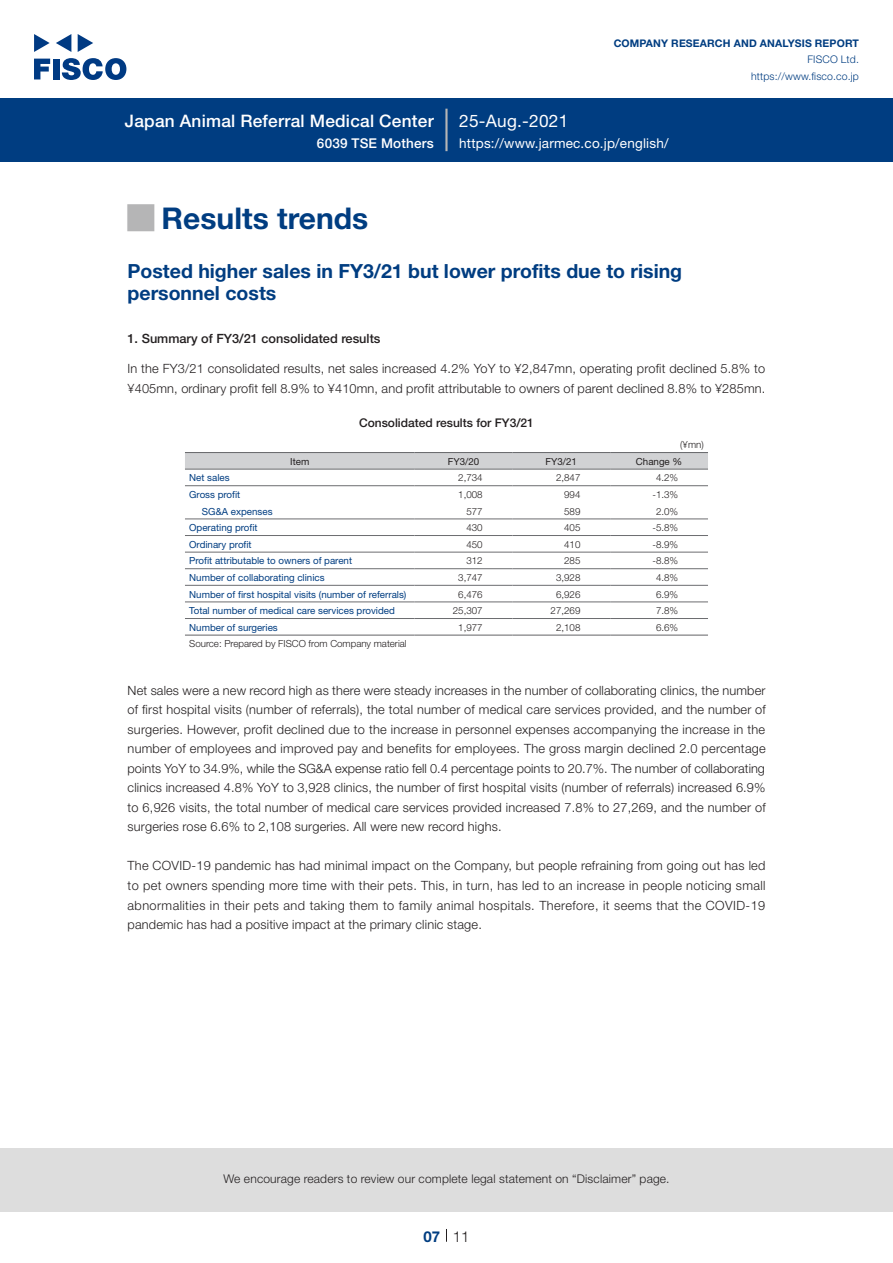
<style>
.page{position:relative;width:893px;height:1263px;background:#fff}
.page>*{position:absolute;margin:0;border:0;box-sizing:border-box;transform-origin:0 0}
.t1{font:700 30px "Helvetica Neue LT Std";color:#003d81}
.t2{font:27px "Hiragino UD Sans Std W6";color:#b5b5b6}
.t3{font:700 19.5px/22.5px "Helvetica Neue LT Std";color:#003d81}
.t4{font:500 17.25px "Helvetica Neue LT Std";letter-spacing:.015em;color:#fff}
.t5{font:17.25px "Helvetica Neue LT Std";letter-spacing:.015em;color:#fff}
.t6{font:300 15px "Helvetica Neue LT Std";color:#231f20}
.t7{font:700 15px "Helvetica Neue LT Std";color:#003d81}
.t8{font:13.5px "Helvetica Neue LT Std";letter-spacing:.015em;color:#fff}
.t9{font:500 13.5px "Helvetica Neue LT Std";letter-spacing:.015em;color:#fff}
.t10{font:300 12.75px/19.5px "Helvetica Neue LT Std";letter-spacing:.015em;color:#231f20;text-align:justify}
.t11{font:500 12.75px "Helvetica Neue LT Std";color:#231f20}
.t12{font:300 12px "Helvetica Neue LT Std";letter-spacing:.015em;color:#231f20}
.t13{font:500 12px "Helvetica Neue LT Std";color:#231f20}
.t14{font:700 10.5px "Helvetica Neue LT Std";letter-spacing:.015em;color:#003d81}
.t15{font:300 10.5px/16.5px "Helvetica Neue LT Std";letter-spacing:.015em;color:#003d81;text-align:right}
.t16{font:9.75px "Helvetica Neue LT Std";color:#003d81}
.t17{font:300 9.75px "Helvetica Neue LT Std";color:#231f20}
.t18{font:9.75px "Helvetica Neue LT Std";color:#231f20}
</style>
<div class="page">
<div style="left:0;top:1148px;width:893px;height:64px;background:#ddd"></div>
<svg style="left:34px;top:59px;width:16px;height:20px"></svg>
<div style="left:53px;top:59px;width:6px;height:20px;background:#003a83"></div>
<svg style="left:62px;top:58px;width:64px;height:22px"></svg>
<svg style="left:34px;top:34px;width:16px;height:18px"></svg>
<svg style="left:78px;top:34px;width:15px;height:18px"></svg>
<svg style="left:56px;top:34px;width:15px;height:18px"></svg>
<div style="left:0;top:98px;width:893px;height:64px;background:#003d81"></div>
<hr style="left:445px;top:109px;width:3px;height:42px;background:#b5b5b6">
<svg style="left:446px;top:1229px;width:1px;height:13px"></svg>
<div style="left:185px;top:453px;width:523px;height:16px;background:#d1d2d4"></div>
<hr style="left:185px;top:469px;width:230px;height:1px;background:#6c6d70">
<hr style="left:415px;top:469px;width:97px;height:1px;background:#6c6d70">
<hr style="left:512px;top:469px;width:98px;height:1px;background:#6c6d70">
<hr style="left:610px;top:469px;width:98px;height:1px;background:#6c6d70">
<hr style="left:185px;top:485px;width:230px;height:1px;background:#6c6d70">
<hr style="left:415px;top:485px;width:97px;height:1px;background:#6c6d70">
<hr style="left:512px;top:485px;width:98px;height:1px;background:#6c6d70">
<hr style="left:610px;top:485px;width:98px;height:1px;background:#6c6d70">
<hr style="left:185px;top:519px;width:230px;height:1px;background:#6c6d70">
<hr style="left:415px;top:519px;width:97px;height:1px;background:#6c6d70">
<hr style="left:512px;top:519px;width:98px;height:1px;background:#6c6d70">
<hr style="left:610px;top:519px;width:98px;height:1px;background:#6c6d70">
<hr style="left:185px;top:535px;width:230px;height:1px;background:#6c6d70">
<hr style="left:415px;top:535px;width:97px;height:1px;background:#6c6d70">
<hr style="left:512px;top:535px;width:98px;height:1px;background:#6c6d70">
<hr style="left:610px;top:535px;width:98px;height:1px;background:#6c6d70">
<hr style="left:185px;top:552px;width:230px;height:1px;background:#6c6d70">
<hr style="left:415px;top:552px;width:97px;height:1px;background:#6c6d70">
<hr style="left:512px;top:552px;width:98px;height:1px;background:#6c6d70">
<hr style="left:610px;top:552px;width:98px;height:1px;background:#6c6d70">
<hr style="left:185px;top:568px;width:230px;height:1px;background:#6c6d70">
<hr style="left:415px;top:568px;width:97px;height:1px;background:#6c6d70">
<hr style="left:512px;top:568px;width:98px;height:1px;background:#6c6d70">
<hr style="left:610px;top:568px;width:98px;height:1px;background:#6c6d70">
<hr style="left:185px;top:585px;width:230px;height:1px;background:#6c6d70">
<hr style="left:415px;top:585px;width:97px;height:1px;background:#6c6d70">
<hr style="left:512px;top:585px;width:98px;height:1px;background:#6c6d70">
<hr style="left:610px;top:585px;width:98px;height:1px;background:#6c6d70">
<hr style="left:185px;top:602px;width:230px;height:1px;background:#6c6d70">
<hr style="left:415px;top:602px;width:97px;height:1px;background:#6c6d70">
<hr style="left:512px;top:602px;width:98px;height:1px;background:#6c6d70">
<hr style="left:610px;top:602px;width:98px;height:1px;background:#6c6d70">
<hr style="left:185px;top:618px;width:230px;height:1px;background:#6c6d70">
<hr style="left:415px;top:618px;width:97px;height:1px;background:#6c6d70">
<hr style="left:512px;top:618px;width:98px;height:1px;background:#6c6d70">
<hr style="left:610px;top:618px;width:98px;height:1px;background:#6c6d70">
<hr style="left:185px;top:452px;width:230px;height:1px;background:#6c6d70">
<hr style="left:415px;top:452px;width:97px;height:1px;background:#6c6d70">
<hr style="left:512px;top:452px;width:98px;height:1px;background:#6c6d70">
<hr style="left:610px;top:452px;width:98px;height:1px;background:#6c6d70">
<hr style="left:185px;top:635px;width:230px;height:1px;background:#6c6d70">
<hr style="left:415px;top:635px;width:97px;height:1px;background:#6c6d70">
<hr style="left:512px;top:635px;width:98px;height:1px;background:#6c6d70">
<hr style="left:610px;top:635px;width:98px;height:1px;background:#6c6d70">
<h3 class="t4" style="left:125px;top:110px;width:310px">Japan Animal Referral Medical Center</h3>
<p class="t9" style="left:317px;top:135px;width:118px">6039 TSE Mothers</p>
<h3 class="t5" style="left:459px;top:110px;width:111px">25-Aug.-2021</h3>
<p class="t14" style="left:614px;top:37px;width:247px">COMPANY RESEARCH AND ANALYSIS REPORT</p>
<p class="t15" style="left:751px;top:51px;width:109px">FISCO Ltd. https://www.fisco.co j p.</p>
<p class="t8" style="left:459px;top:135px;width:211px">https://www.jarmec.co j p. /english/</p>
<h2 class="t2" style="left:128px;top:197px;width:28px">█</h2>
<h3 class="t3" style="left:128px;top:259px;width:556px">Posted higher sales in FY3/21 but lower profits due to rising personnel costs</h3>
<p class="t11" style="left:128px;top:331px;width:254px">1. Summary of FY3/21 consolidated results</p>
<p class="t10" style="left:128px;top:359px;width:639px">In the FY3/21 consolidated results, net sales increased 4.2% YoY to ¥2,847mn, operating profit declined 5.8% to ¥405mn, ordinary profit fell 8.9% to ¥410mn, and profit attributable to owners of parent declined 8.8% to ¥285mn.</p>
<p class="t13" style="left:359px;top:416px;width:176px">Consolidated results for FY3/21</p>
<p class="t17" style="left:680px;top:439px;width:25px">¥( mn(</p>
<p class="t18" style="left:636px;top:456px;width:48px">Change %</p>
<h1 class="t1" style="left:162px;top:200px;width:208px">Results trends</h1>
<p class="t18" style="left:448px;top:456px;width:33px">FY3/20</p>
<p class="t18" style="left:546px;top:456px;width:33px">FY3/21</p>
<p class="t18" style="left:290px;top:456px;width:21px">Item</p>
<p class="t16" style="left:189px;top:472px;width:42px">Net sales</p>
<p class="t17" style="left:458px;top:472px;width:26px">2,734</p>
<p class="t17" style="left:556px;top:472px;width:26px">2,847</p>
<p class="t17" style="left:656px;top:472px;width:24px">4.2%</p>
<p class="t16" style="left:189px;top:489px;width:53px">Gross profit</p>
<p class="t17" style="left:458px;top:489px;width:26px">1,008</p>
<p class="t17" style="left:564px;top:489px;width:18px">994</p>
<p class="t17" style="left:652px;top:489px;width:27px">-1.3%</p>
<p class="t16" style="left:202px;top:505px;width:72px">SG&amp;A expenses</p>
<p class="t17" style="left:466px;top:505px;width:18px">577</p>
<p class="t17" style="left:564px;top:505px;width:18px">589</p>
<p class="t17" style="left:656px;top:505px;width:24px">2.0%</p>
<p class="t16" style="left:189px;top:522px;width:70px">Operating profit</p>
<p class="t17" style="left:466px;top:522px;width:18px">430</p>
<p class="t17" style="left:564px;top:522px;width:18px">405</p>
<p class="t17" style="left:652px;top:522px;width:27px">-5.8%</p>
<p class="t16" style="left:189px;top:539px;width:64px">Ordinary profit</p>
<p class="t17" style="left:466px;top:538px;width:18px">450</p>
<p class="t17" style="left:564px;top:538px;width:18px">410</p>
<p class="t17" style="left:652px;top:538px;width:27px">-8.9%</p>
<p class="t16" style="left:189px;top:555px;width:164px">Profit attributable to owners of parent</p>
<p class="t17" style="left:466px;top:555px;width:18px">312</p>
<p class="t17" style="left:564px;top:555px;width:18px">285</p>
<p class="t17" style="left:652px;top:555px;width:27px">-8.8%</p>
<p class="t16" style="left:189px;top:572px;width:137px">Number of collaborating clinics</p>
<p class="t17" style="left:458px;top:572px;width:26px">3,747</p>
<p class="t17" style="left:556px;top:572px;width:26px">3,928</p>
<p class="t17" style="left:656px;top:572px;width:24px">4.8%</p>
<p class="t16" style="left:189px;top:588px;width:219px">Number of first hospital visits (number of referrals(</p>
<p class="t17" style="left:458px;top:588px;width:26px">6,476</p>
<p class="t17" style="left:556px;top:588px;width:26px">6,926</p>
<p class="t17" style="left:656px;top:588px;width:24px">6.9%</p>
<p class="t16" style="left:189px;top:605px;width:207px">Total number of medical care services provided</p>
<p class="t17" style="left:453px;top:605px;width:31px">25,307</p>
<p class="t17" style="left:551px;top:605px;width:31px">27,269</p>
<p class="t17" style="left:656px;top:605px;width:24px">7.8%</p>
<p class="t17" style="left:656px;top:621px;width:24px">6.6%</p>
<p class="t16" style="left:189px;top:622px;width:90px">Number of surgeries</p>
<p class="t17" style="left:189px;top:638px;width:219px">Source: Prepared by FISCO from Company material</p>
<p class="t10" style="left:128px;top:680px;width:640px">Net sales were a new record high as there were steady increases in the number of collaborating clinics, the number of first hospital visits (number of referrals ,) the total number of medical care services provided, and the number of surgeries. However, profit declined due to the increase in personnel expenses accompanying the increase in the number of employees and improved pay and benefits for employees. The gross margin declined 2.0 percentage points YoY to 34.9%, while the SG&amp;A expense ratio fell 0.4 percentage points to 20.7%. The number of collaborating clinics increased 4.8% YoY to 3,928 clinics, the number of first hospital visits (number of referrals) increased 6.9% to 6,926 visits, the total number of medical care services provided increased 7.8% to 27,269, and the number of surgeries rose 6.6% to 2,108 surgeries. All were new record highs.</p>
<p class="t10" style="left:128px;top:856px;width:639px">The COVID-19 pandemic has had minimal impact on the Company, but people refraining from going out has led to pet owners spending more time with their pets. This in, turn, has led to an increase in people noticing small abnormalities in their pets and taking them to family animal hospitals. Therefore it, seems that the COVID-19 pandemic has had a positive impact at the primary clinic stage.</p>
<p class="t17" style="left:458px;top:621px;width:26px">1,977</p>
<p class="t17" style="left:556px;top:621px;width:26px">2,108</p>
<p class="t12" style="left:223px;top:1171px;width:448px">We encourage readers to review our complete legal statement on “Disclaimer” page.</p>
<p class="t7" style="left:423px;top:1227px;width:18px">07</p>
<p class="t6" style="left:453px;top:1227px;width:18px">11</p>
</div>
